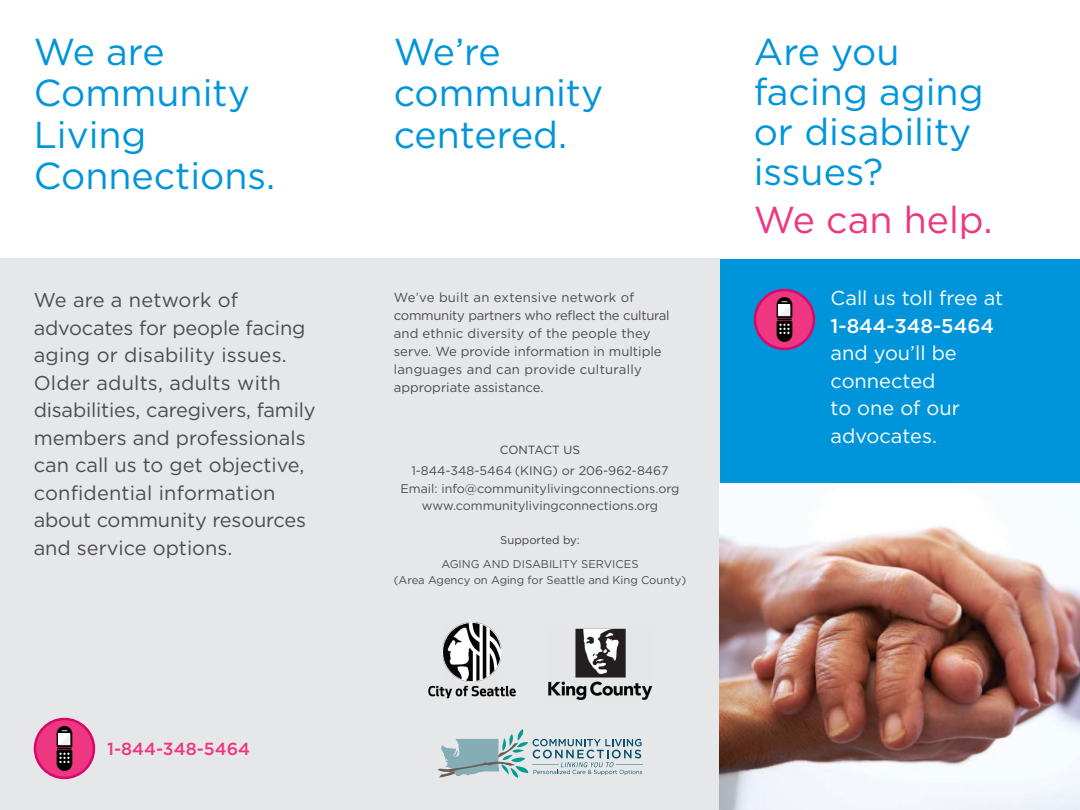
<style>
.page{position:relative;width:1080px;height:810px;background:#fff}
.page>*{position:absolute;margin:0;border:0;box-sizing:border-box;transform-origin:0 0}
.t1{font:37.5px/41.2px "Gotham";color:#0095da}
.t2{font:37.5px "Gotham";color:#ee3780}
.t3{font:20px/27.5px "Gotham";color:#4d4d4f}
.t4{font:20px/27.5px "Gotham";color:#fff}
.t5{font:500 20px "Gotham";color:#fff}
.t6{font:500 17.5px "Gotham";color:#ee3780}
.t7{font:13.12px/18.1px "Gotham";color:#4d4d4f}
.t8{font:12.5px/17.5px "Gotham";color:#4d4d4f;text-align:center}
.t9{font:11.88px "Gotham";color:#414042}
.t10{font:11.25px/16.2px "Gotham";letter-spacing:-.005em;color:#4d4d4f;text-align:center}
.t11{font:11.25px "Gotham";color:#414042}
</style>
<div class="page">
<div style="left:0;top:259px;width:720px;height:551px;background:#e6e7e8"></div>
<div style="left:720px;top:259px;width:360px;height:225px;background:#0095da"></div>
<img style="left:720px;top:526px;width:360px;height:284px">
<img style="left:428px;top:622px;width:88px;height:76px">
<img style="left:548px;top:628px;width:105px;height:72px">
<svg style="left:438px;top:729px;width:204px;height:49px"></svg>
<div style="left:35px;top:719px;width:59px;height:59px;background:#ee3780;border-radius:50%"></div>
<div style="left:34px;top:718px;width:61px;height:61px;border:2px solid #d60869;border-radius:50%"></div>
<svg style="left:57px;top:726px;width:15px;height:45px"></svg>
<div style="left:755px;top:290px;width:59px;height:59px;background:#ee3780;border-radius:50%"></div>
<div style="left:754px;top:289px;width:61px;height:61px;border:2px solid #d60869;border-radius:50%"></div>
<svg style="left:777px;top:297px;width:15px;height:45px"></svg>
<h1 class="t1" style="left:34px;top:30px;width:243px">We are<br>Community<br>Living<br>Connections.</h1>
<p class="t3" style="left:34px;top:286px;width:283px">We are a network of advocates for people facing aging or disability issues.<br>Older adults, adults with disabilities, caregivers, family members and professionals can call us to get objective, confidential information about community resources and service options.</p>
<p class="t6" style="left:107px;top:737px;width:145px">1-844-348-5464</p>
<h1 class="t1" style="left:394px;top:30px;width:211px">We’re community centered.</h1>
<h1 class="t1" style="left:754px;top:31px;width:231px;line-height:40px">Are you facing aging or disability issues?</h1>
<h1 class="t2" style="left:754px;top:195px;width:240px">We can help.</h1>
<p class="t7" style="left:394px;top:288px;width:277px">We’ve built an extensive network of community partners who reflect the cultural and ethnic diversity of the people they serve. We provide information in multiple languages and can provide culturally appropriate assistance.</p>
<p class="t9" style="left:500px;top:442px;width:82px">CONTACT US</p>
<p class="t8" style="left:400px;top:462px;width:281px">1-844-348-5464 (KING) or 206-962-8467<br>Email: info@communitylivingconnections.org www.communitylivingconnections.org</p>
<p class="t11" style="left:500px;top:533px;width:81px">Supported by:</p>
<p class="t10" style="left:394px;top:555px;width:294px">AGING AND DISABILITY SERVICES<br>(Area Agency on Aging for Seattle and King County)</p>
<p class="t4" style="left:831px;top:284px;width:174px">Call us toll free at</p>
<p class="t5" style="left:831px;top:313px;width:165px">1-844-348-5464</p>
<p class="t4" style="left:831px;top:339px;width:131px">and you’ll be connected to one of our advocates.</p>
</div>
